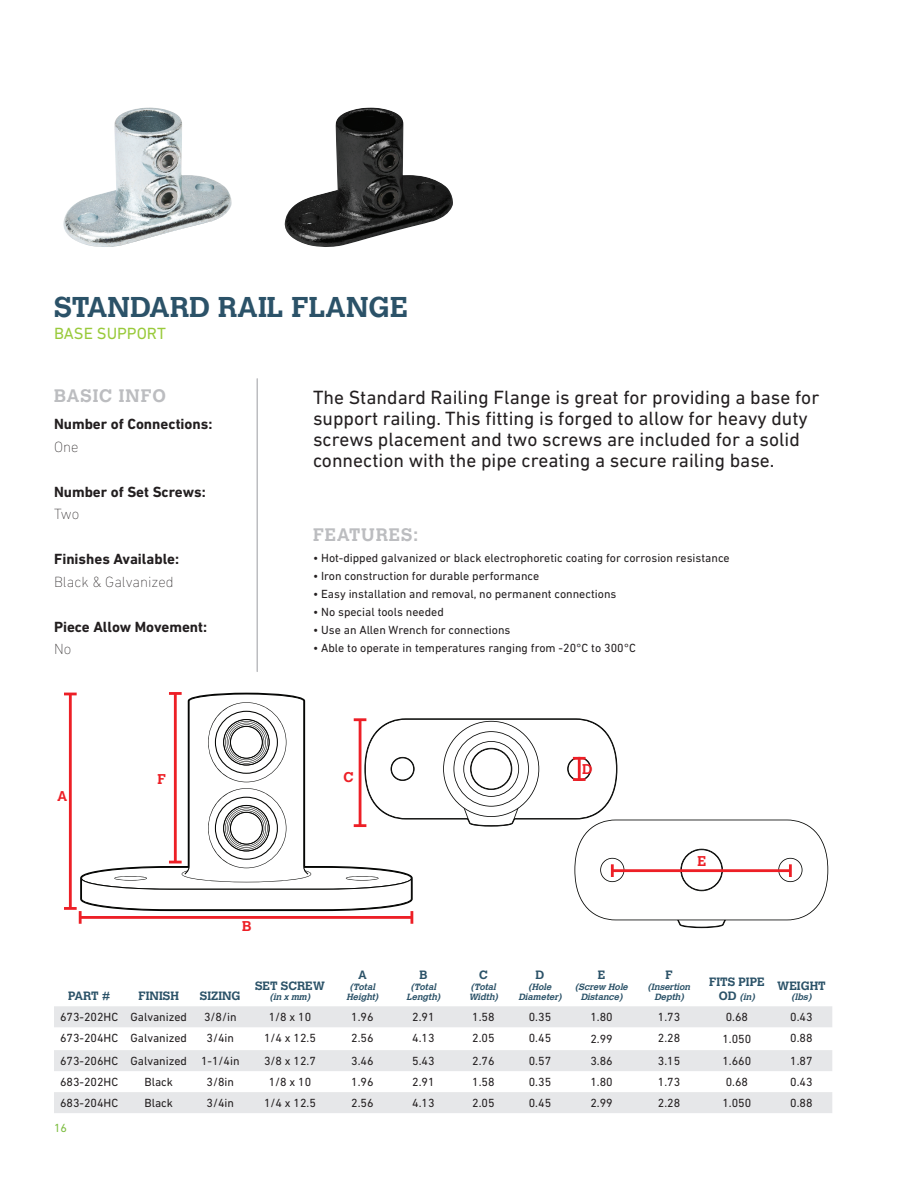
<style>
.page{position:relative;width:918px;height:1188px;background:#fff}
.page>*{position:absolute;margin:0;border:0;box-sizing:border-box;transform-origin:0 0}
.t1{font:700 28.5px "Calvert";color:#2b5268}
.t2{font:19.5px/21px "DIN Next LT Pro";color:#231f20}
.t3{font:700 18px "Calvert";letter-spacing:.05em;color:#bcbdc0}
.t4{font:16.5px "DIN Next LT Pro";color:#99ca3b}
.t5{font:700 15px "DIN Next LT Pro";color:#231f20}
.t6{font:200 15px "DIN Next LT Pro";color:#231f20}
.t7{font:700 14.1px "Calvert";color:#ed1f26}
.t8{font:12px "DIN Next LT Pro";color:#231f20}
.t9{font:700 12px "Calvert";color:#2b5268}
.t10{font:12px "DIN Next LT Pro";color:#7dbd41}
.t11{font:italic 700 9px/10.8px "Calvert";color:#2b5268;text-align:center}
.s1{font-style:normal;font-size:12px}
</style>
<div class="page">
<img style="left:63px;top:108px;width:169px;height:139px">
<img style="left:284px;top:108px;width:169px;height:139px">
<hr style="left:256px;top:379px;width:2px;height:292px;background:#bcbdc0">
<svg style="left:54px;top:1006px;width:778px;height:107px;fill:#e6e7e9"></svg>
<svg style="left:64px;top:692px;width:764px;height:236px"></svg>
<h1 class="t1" style="left:54px;top:289px;width:355px">STANDARD RAIL FLANGE</h1>
<h3 class="t4" style="left:54px;top:324px;width:113px">BASE SUPPORT</h3>
<h3 class="t3" style="left:54px;top:385px;width:113px">BASIC INFO</h3>
<p class="t5" style="left:54px;top:415px;width:160px">Number of Connections:</p>
<p class="t6" style="left:54px;top:438px;width:26px">One</p>
<p class="t5" style="left:54px;top:483px;width:153px">Number of Set Screws:</p>
<p class="t6" style="left:54px;top:506px;width:27px">Two</p>
<p class="t5" style="left:54px;top:550px;width:127px">Finishes Available:</p>
<p class="t6" style="left:54px;top:573px;width:121px">Black &amp; Galvanized</p>
<p class="t5" style="left:54px;top:618px;width:155px">Piece Allow Movement:</p>
<p class="t6" style="left:54px;top:641px;width:19px">No</p>
<h2 class="t2" style="left:313px;top:386px;width:508px">The Standard Railing Flange is great for providing a base for support railing. This fitting is forged to allow for heavy duty screws placement and two screws are included for a solid connection with the pipe creating a secure railing base.</h2>
<h3 class="t3" style="left:313px;top:523px;width:107px">FEATURES:</h3>
<p class="t8" style="left:313px;top:551px;width:418px">• Hot-dipped galvanized or black electrophoretic coating for corrosion resistance</p>
<p class="t8" style="left:313px;top:569px;width:228px">• Iron construction for durable performance</p>
<p class="t8" style="left:313px;top:587px;width:305px">• Easy installation and removal, no permanent connections</p>
<p class="t8" style="left:313px;top:605px;width:132px">• No special tools needed</p>
<p class="t8" style="left:313px;top:623px;width:199px">• Use an Allen Wrench for connections</p>
<p class="t8" style="left:313px;top:641px;width:324px">• Able to operate in temperatures ranging from -20°C to 300°C</p>
<p class="t7" style="left:57px;top:787px;width:12px">A</p>
<p class="t7" style="left:158px;top:770px;width:10px">F</p>
<p class="t7" style="left:343px;top:768px;width:12px">C</p>
<p class="t7" style="left:242px;top:917px;width:11px">B</p>
<p class="t9" style="left:68px;top:988px;width:44px">PART #</p>
<p class="t9" style="left:139px;top:988px;width:42px">FINISH</p>
<p class="t9" style="left:200px;top:988px;width:42px">SIZING</p>
<p class="t9" style="left:255px;top:978px;width:71px">SET SCREW</p>
<p class="t11" style="left:270px;top:992px;width:44px">(in x mm)</p>
<p class="t9" style="left:358px;top:967px;width:10px">A</p>
<p class="t11" style="left:346px;top:981px;width:36px">(Total<br>Height)</p>
<p class="t9" style="left:419px;top:967px;width:10px">B</p>
<p class="t11" style="left:407px;top:981px;width:38px">(Total<br>Length)</p>
<p class="t7" style="left:582px;top:760px;width:12px">D</p>
<p class="t7" style="left:698px;top:852px;width:10px">E</p>
<p class="t9" style="left:479px;top:967px;width:10px">C</p>
<p class="t11" style="left:469px;top:981px;width:33px;text-align:left">(Total<br>Width)</p>
<p class="t9" style="left:536px;top:967px;width:10px">D</p>
<p class="t11" style="left:518px;top:981px;width:47px">(Hole<br>Diameter)</p>
<p class="t9" style="left:598px;top:967px;width:9px">E</p>
<p class="t11" style="left:575px;top:981px;width:57px">(Screw Hole<br>Distance)</p>
<p class="t9" style="left:665px;top:967px;width:9px">F</p>
<p class="t11" style="left:648px;top:981px;width:46px">(Insertion<br>Depth)</p>
<p class="t9" style="left:709px;top:974px;width:57px">FITS PIPE</p>
<p class="t11" style="left:719px;top:992px;width:40px"><span class="s1">O D</span> (in)</p>
<p class="t9" style="left:777px;top:978px;width:50px">WEIGHT</p>
<p class="t11" style="left:792px;top:992px;width:24px">(lbs)</p>
<p class="t8" style="left:60px;top:1010px;width:129px">673-202HC Galvanized</p>
<p class="t8" style="left:204px;top:1010px;width:34px">3/8/in</p>
<p class="t8" style="left:269px;top:1010px;width:44px">1/8 x 10</p>
<p class="t8" style="left:351px;top:1010px;width:24px">1.96</p>
<p class="t8" style="left:412px;top:1010px;width:24px">2.91</p>
<p class="t8" style="left:472px;top:1010px;width:24px">1.58</p>
<p class="t8" style="left:529px;top:1010px;width:24px">0.35</p>
<p class="t8" style="left:590px;top:1010px;width:24px">1.80</p>
<p class="t8" style="left:658px;top:1010px;width:24px">1.73</p>
<p class="t8" style="left:726px;top:1010px;width:24px">0.68</p>
<p class="t8" style="left:790px;top:1010px;width:24px">0.43</p>
<p class="t8" style="left:60px;top:1031px;width:129px">673-204HC Galvanized</p>
<p class="t8" style="left:207px;top:1031px;width:29px">3/4in</p>
<p class="t8" style="left:264px;top:1031px;width:53px">1/4 x 12.5</p>
<p class="t8" style="left:351px;top:1031px;width:24px">2.56</p>
<p class="t8" style="left:412px;top:1031px;width:24px">4.13</p>
<p class="t8" style="left:472px;top:1031px;width:24px">2.05</p>
<p class="t8" style="left:529px;top:1031px;width:24px">0.45</p>
<p class="t8" style="left:590px;top:1032px;width:24px">2.99</p>
<p class="t8" style="left:658px;top:1031px;width:24px">2.28</p>
<p class="t8" style="left:722px;top:1032px;width:30px">1.050</p>
<p class="t8" style="left:790px;top:1031px;width:24px">0.88</p>
<p class="t8" style="left:60px;top:1054px;width:181px">673-206HC Galvanized 1-1/4in</p>
<p class="t8" style="left:264px;top:1054px;width:53px">3/8 x 12.7</p>
<p class="t8" style="left:351px;top:1054px;width:24px">3.46</p>
<p class="t8" style="left:412px;top:1054px;width:24px">5.43</p>
<p class="t8" style="left:472px;top:1054px;width:24px">2.76</p>
<p class="t8" style="left:529px;top:1054px;width:24px">0.57</p>
<p class="t8" style="left:590px;top:1054px;width:24px">3.86</p>
<p class="t8" style="left:658px;top:1054px;width:24px">3.15</p>
<p class="t8" style="left:722px;top:1054px;width:30px">1.660</p>
<p class="t8" style="left:790px;top:1054px;width:24px">1.87</p>
<p class="t8" style="left:60px;top:1075px;width:60px">683-202HC</p>
<p class="t8" style="left:144px;top:1075px;width:30px">Black</p>
<p class="t8" style="left:207px;top:1075px;width:29px">3/8in</p>
<p class="t8" style="left:269px;top:1075px;width:44px">1/8 x 10</p>
<p class="t8" style="left:351px;top:1075px;width:24px">1.96</p>
<p class="t8" style="left:412px;top:1075px;width:24px">2.91</p>
<p class="t8" style="left:472px;top:1075px;width:24px">1.58</p>
<p class="t8" style="left:529px;top:1075px;width:24px">0.35</p>
<p class="t8" style="left:590px;top:1075px;width:24px">1.80</p>
<p class="t8" style="left:658px;top:1075px;width:24px">1.73</p>
<p class="t8" style="left:726px;top:1075px;width:24px">0.68</p>
<p class="t8" style="left:790px;top:1075px;width:24px">0.43</p>
<p class="t8" style="left:60px;top:1096px;width:60px">683-204HC</p>
<p class="t8" style="left:144px;top:1096px;width:30px">Black</p>
<p class="t8" style="left:207px;top:1096px;width:29px">3/4in</p>
<p class="t8" style="left:264px;top:1096px;width:53px">1/4 x 12.5</p>
<p class="t8" style="left:351px;top:1096px;width:24px">2.56</p>
<p class="t8" style="left:412px;top:1096px;width:24px">4.13</p>
<p class="t8" style="left:472px;top:1096px;width:24px">2.05</p>
<p class="t8" style="left:529px;top:1096px;width:24px">0.45</p>
<p class="t8" style="left:590px;top:1096px;width:24px">2.99</p>
<p class="t8" style="left:658px;top:1096px;width:24px">2.28</p>
<p class="t8" style="left:722px;top:1096px;width:30px">1.050</p>
<p class="t8" style="left:790px;top:1096px;width:24px">0.88</p>
<p class="t10" style="left:54px;top:1121px;width:15px">16</p>
</div>
